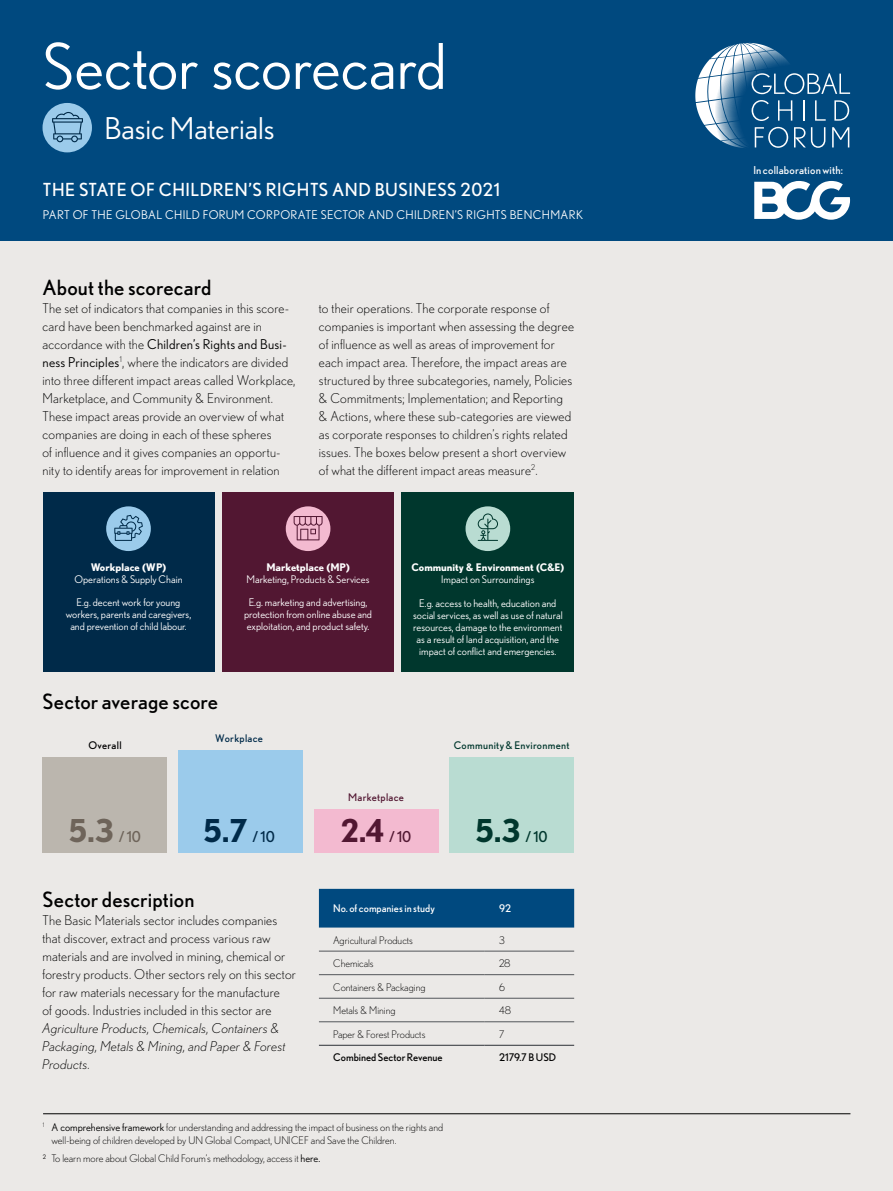
<style>
.page{position:relative;width:893px;height:1191px;background:#ebe9e7}
.page>*{position:absolute;margin:0;border:0;box-sizing:border-box;transform-origin:0 0}
.t1{font:62.85px "Nobel";color:#fff}
.t2{font:700 31.5px "Nobel";color:#6e645a}
.t3{font:700 31.5px "Nobel";color:#002a49}
.t4{font:700 31.5px "Nobel";color:#521732}
.t5{font:700 31.5px "Nobel";color:#00372d}
.t6{font:30px "Nobel";color:#fff}
.t7{font:21px "Nobel";letter-spacing:.005em;color:#000}
.t8{font:18px "Nobel";letter-spacing:.03em;color:#fff}
.t9{font:300 13.5px/18px "Nobel";letter-spacing:.015em;color:#000}
.t10{font:italic 300 13.5px/18px "Nobel";letter-spacing:.015em;color:#000}
.t11{font:12px "Nobel";letter-spacing:.03em;color:#fff}
.t12{font:10.8px "Nobel";letter-spacing:.02em;color:#fff}
.t13{font:10.5px/12px "Nobel";color:#fff;text-align:center}
.t14{font:300 10.5px/13.5px "Nobel";color:#000}
.t15{font:700 10.5px "Nobel";color:#fff}
.t16{font:10.5px "Nobel";color:#000}
.t17{font:10.5px "Nobel";color:#fff}
.t18{font:10.5px "Nobel";letter-spacing:.03em;color:#00372d}
.t19{font:10.5px "Nobel";letter-spacing:.03em;color:#521732}
.t20{font:10.5px "Nobel";letter-spacing:.03em;color:#002a49}
.t21{font:10.5px "Nobel";letter-spacing:.025em;color:#000}
.s1{font-weight:400}
.s2{font-weight:400;font-size:15px}
.s3{font-size:10.95px}
</style>
<div class="page">
<hr style="left:43px;top:1113px;width:807px;height:1px;background:#000">
<div style="left:0;top:0;width:893px;height:241px;background:#00497f"></div>
<svg style="left:695px;top:43px;width:155px;height:105px"></svg>
<div style="left:402px;top:493px;width:172px;height:179px;background:#00372d"></div>
<div style="left:43px;top:493px;width:171px;height:179px;background:#002a49"></div>
<div style="left:106px;top:506px;width:45px;height:45px;background:#9bcbeb;border-radius:50%"></div>
<svg style="left:114px;top:515px;width:29px;height:26px"></svg>
<div style="left:222px;top:493px;width:172px;height:179px;background:#521732"></div>
<div style="left:286px;top:506px;width:44px;height:45px;background:#f3bad0;border-radius:50%"></div>
<svg style="left:294px;top:516px;width:29px;height:24px"></svg>
<div style="left:466px;top:506px;width:44px;height:45px;background:#b9dcd2;border-radius:50%"></div>
<svg style="left:478px;top:513px;width:20px;height:28px"></svg>
<div style="left:449px;top:757px;width:125px;height:96px;background:#b9dcd2"></div>
<div style="left:314px;top:809px;width:124px;height:44px;background:#f3bad0"></div>
<div style="left:178px;top:750px;width:125px;height:103px;background:#9bcbeb"></div>
<div style="left:43px;top:757px;width:124px;height:96px;background:#bbb6ae"></div>
<div style="left:319px;top:889px;width:255px;height:38px;background:#00497f"></div>
<hr style="left:319px;top:951px;width:166px;height:1px;background:#53565a">
<hr style="left:485px;top:951px;width:89px;height:1px;background:#53565a">
<hr style="left:319px;top:974px;width:166px;height:1px;background:#53565a">
<hr style="left:485px;top:974px;width:89px;height:1px;background:#53565a">
<hr style="left:319px;top:998px;width:166px;height:1px;background:#53565a">
<hr style="left:485px;top:998px;width:89px;height:1px;background:#53565a">
<hr style="left:319px;top:1044px;width:166px;height:2px;background:#53565a">
<hr style="left:485px;top:1044px;width:89px;height:2px;background:#53565a">
<hr style="left:319px;top:1021px;width:166px;height:1px;background:#53565a">
<hr style="left:485px;top:1021px;width:89px;height:1px;background:#53565a">
<div style="left:43px;top:103px;width:49px;height:49px;background:#9bcbeb;border-radius:50%"></div>
<svg style="left:52px;top:112px;width:31px;height:30px"></svg>
<svg style="left:754px;top:181px;width:96px;height:39px"></svg>
<h1 class="t1" style="left:43px;top:31px;width:406px">Sector scorecard</h1>
<h3 class="t6" style="left:105px;top:111px;width:172px">Basic Materials</h3>
<h3 class="t8" style="left:43px;top:180px;width:459px">THE STATE OF CHILDREN’S RIGHTS AND BUSINESS 2021</h3>
<p class="t11" style="left:43px;top:208px;width:542px">PART OF THE GLOBAL CHILD FORUM CORPORATE SECTOR AND CHILDREN’S RIGHTS BENCHMARK</p>
<h3 class="t7" style="left:43px;top:275px;width:171px">About the scorecard</h3>
<p class="t9" style="left:43px;top:299px;width:254px">The set of indicators that companies in this score&shy;card have been benchmarked against are in accordance with the <span class="s1">Children’s Rights and Busi&shy;ness Principles</span><sup>1</sup>, where the indicators are divided into three different impact areas called Workplace, Marketplace, and Community &amp; Environment.<br>These impact areas provide an overview of what companies are doing in each of these spheres<br>of influence and it gives companies an opportu&shy;nity to identify areas for improvement in relation</p>
<p class="t9" style="left:319px;top:299px;width:257px">to their operations. The corporate response of companies is important when assessing the degree of influence as well as areas of improvement for each impact area. Therefore, the impact areas are structured by three subcategories, namely, Policies &amp; Commitments; Implementation; and Reporting &amp; Actions, where these sub-categories are viewed as corporate responses to children’s rights related issues. The boxes below present a short overview of what the different impact areas measure<sup>2</sup>.</p>
<p class="t15" style="left:91px;top:561px;width:77px">Workplace (WP)</p>
<p class="t13" style="left:75px;top:573px;width:109px">Operations &amp; Supply Chain</p>
<p class="t13" style="left:66px;top:596px;width:127px">E.g. decent work for young workers, parents and caregivers, and prevention of child labour.</p>
<h3 class="t7" style="left:43px;top:689px;width:177px">Sector average score</h3>
<p class="t15" style="left:266px;top:561px;width:85px">Marketplace (MP)</p>
<p class="t13" style="left:247px;top:573px;width:125px">Marketing, Products &amp; Services</p>
<p class="t13" style="left:244px;top:595px;width:130px">E.g. marketing and advertising, protection from online abuse and exploitation, and product safety.</p>
<p class="t21" style="left:88px;top:739px;width:35px">Overall</p>
<p class="t20" style="left:215px;top:732px;width:49px">Workplace</p>
<p class="t15" style="left:411px;top:561px;width:154px">Community &amp; Environment (C&amp;E)</p>
<p class="t13" style="left:441px;top:573px;width:95px">Impact on Surroundings</p>
<p class="t13" style="left:413px;top:597px;width:151px">E.g. access to health, education and social services, as well as use of natural resources, damage to the environment as a result of land acquisition, and the impact of conflict and emergencies.</p>
<p class="t18" style="left:454px;top:739px;width:117px">Community &amp; Environment</p>
<p class="t19" style="left:348px;top:791px;width:57px">Marketplace</p>
<h2 class="t2" style="left:69px;top:812px;width:74px">5.3 <span class="s2">/ 10</span></h2>
<h2 class="t3" style="left:204px;top:812px;width:73px">5.7 <span class="s2">/ 10</span></h2>
<h2 class="t4" style="left:341px;top:812px;width:72px">2.4 <span class="s2">/ 10</span></h2>
<h2 class="t5" style="left:476px;top:812px;width:74px">5.3 <span class="s2">/ 10</span></h2>
<h3 class="t7" style="left:43px;top:887px;width:153px">Sector description</h3>
<p class="t9" style="left:43px;top:911px;width:255px">The Basic Materials sector includes companies that discover, extract and process various raw materials and are involved in mining, chemical or forestry products. Other sectors rely on this sector for raw materials necessary for the manufacture<br>of goods. Industries included in this sector are</p>
<p class="t10" style="left:43px;top:1019px;width:245px">Agriculture Products, Chemicals, Containers &amp;<br>Packaging, Metals &amp; Mining, and Paper &amp; Forest<br>Products.</p>
<p class="t17" style="left:333px;top:902px;width:103px">No. of companies in study</p>
<p class="t17" style="left:499px;top:902px;width:14px">92</p>
<p class="t14" style="left:333px;top:933px;width:81px">Agricultural Products</p>
<p class="t14" style="left:499px;top:933px;width:7px">3</p>
<p class="t14" style="left:333px;top:956px;width:42px">Chemicals</p>
<p class="t14" style="left:499px;top:956px;width:13px">28</p>
<p class="t14" style="left:333px;top:980px;width:94px">Containers &amp; Packaging</p>
<p class="t14" style="left:499px;top:980px;width:7px">6</p>
<p class="t14" style="left:333px;top:1003px;width:64px">Metals &amp; Mining</p>
<p class="t14" style="left:499px;top:1003px;width:13px">48</p>
<p class="t14" style="left:333px;top:1027px;width:94px">Paper &amp; Forest Products</p>
<p class="t14" style="left:499px;top:1027px;width:7px">7</p>
<p class="t16" style="left:333px;top:1051px;width:111px">Combined Sector Revenue</p>
<p class="t16" style="left:499px;top:1051px;width:59px">2179.7 B USD</p>
<p class="t14" style="left:51px;top:1120px;width:393px;text-indent:-9px"><sup>1</sup> <span class="s1">A comprehensive framework</span> for understanding and addressing the impact of business on the rights and well-being of children developed by UN Global Compact, UNICEF and Save the Children.</p>
<p class="t14" style="left:43px;top:1151px;width:279px"><sup>2</sup> To learn more about Global Child Forum’s methodology, access it <span class="s1">here.</span></p>
<p class="t12" style="left:753px;top:164px;width:91px">In collaboration <span class="s3">with:</span></p>
</div>
